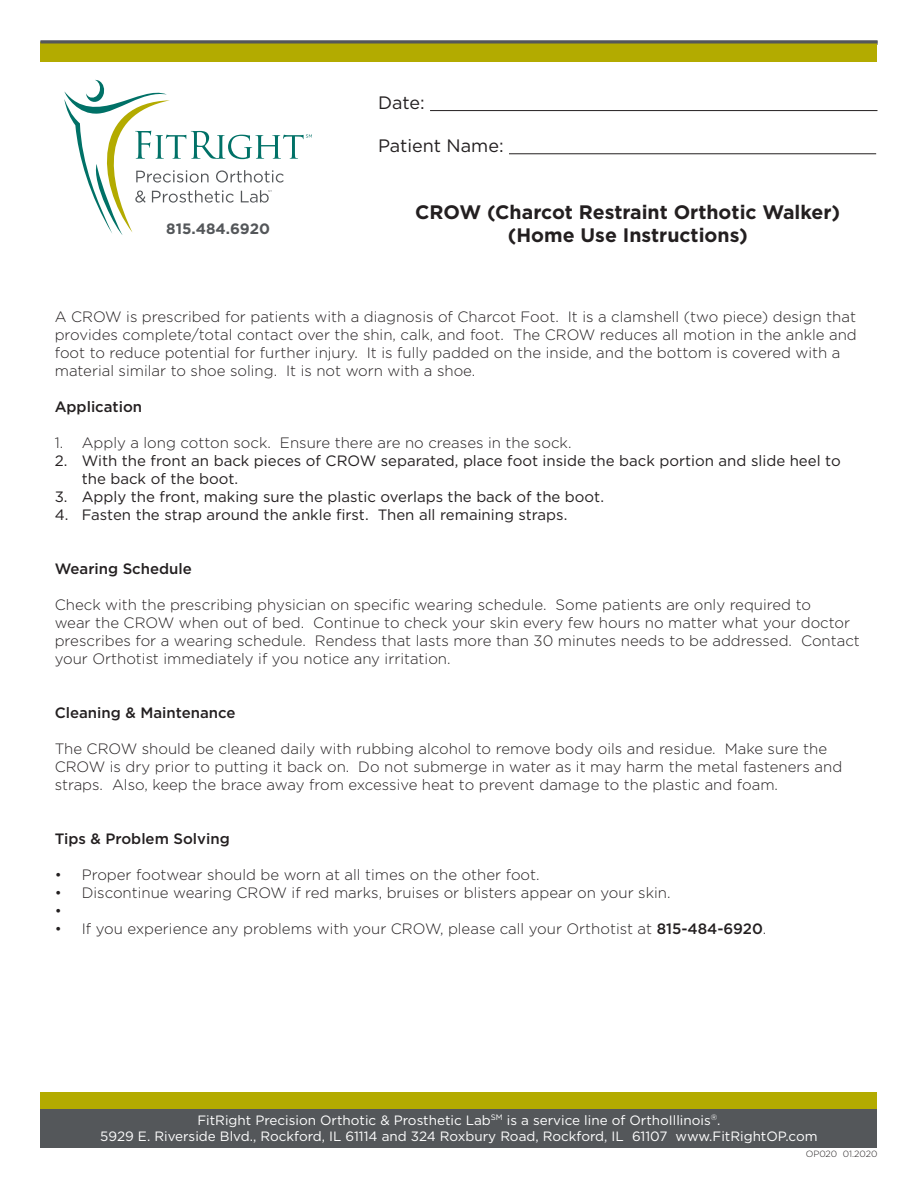
<style>
.page{position:relative;width:918px;height:1188px;background:#fff}
.page>*{position:absolute;margin:0;border:0;box-sizing:border-box;transform-origin:0 0}
.t1{font:700 19.5px "Gotham";color:#231f20}
.t2{font:18px "Gotham";color:#231f20}
.t3{font:300 15px/18px "Gotham";color:#231f20}
.t4{font:15px/18px "Gotham";color:#231f20}
.t5{font:500 15px "Gotham";color:#231f20}
.t6{font:700 15px "Gotham";color:#54575a}
.t7{font:13.5px "Gotham";color:#fff}
.t8{font:300 9px "Gotham";color:#231f20}
.s1{font-weight:500}
</style>
<div class="page">
<div style="left:40px;top:45px;width:838px;height:17px;background:#b3ab00"></div>
<div style="left:40px;top:1109px;width:838px;height:39px;background:#54575a"></div>
<div style="left:40px;top:42px;width:838px;height:17px;background:#b3ab00"></div>
<div style="left:40px;top:1093px;width:838px;height:16px;background:#b3ab00"></div>
<svg style="left:40px;top:40px;width:838px;height:4px;background:#6a6b58"></svg>
<svg style="left:64px;top:80px;width:248px;height:155px"></svg>
<hr style="left:430px;top:110px;width:447px;height:1px;background:#231f20">
<hr style="left:509px;top:153px;width:367px;height:1px;background:#231f20">
<p class="t6" style="left:166px;top:219px;width:105px">815.484.6920</p>
<p class="t2" style="left:378px;top:91px;width:48px">Date:</p>
<p class="t2" style="left:378px;top:134px;width:127px">Patient Name:</p>
<p class="t1" style="left:415px;top:199px;width:427px">CROW (Charcot Restraint Orthotic Walker)</p>
<p class="t1" style="left:508px;top:222px;width:242px">(Home Use Instructions)</p>
<p class="t3" style="left:55px;top:307px;width:804px">A CROW is prescribed for patients with a diagnosis of Charcot Foot. It is a clamshell (two piece) design that provides complete/total contact over the shin, calk, and foot. The CROW reduces all motion in the ankle and foot to reduce potential for further injury. It is fully padded on the inside, and the bottom is covered with a material similar to shoe soling. It is not worn with a shoe.</p>
<p class="t5" style="left:55px;top:396px;width:89px">Application</p>
<p class="t3" style="left:55px;top:433px;width:518px">1. Apply a long cotton sock. Ensure there are no creases in the sock.</p>
<p class="t4" style="left:82px;top:451px;width:760px;text-indent:-27px">2. With the front an back pieces of CROW separated, place foot inside the back portion and slide heel to the back of the boot.</p>
<p class="t4" style="left:55px;top:487px;width:551px">3. Apply the front, making sure the plastic overlaps the back of the boot.</p>
<p class="t4" style="left:55px;top:505px;width:514px">4. Fasten the strap around the ankle first. Then all remaining straps.</p>
<p class="t5" style="left:55px;top:558px;width:139px">Wearing Schedule</p>
<p class="t3" style="left:55px;top:595px;width:807px">Check with the prescribing physician on specific wearing schedule. Some patients are only required to<br>wear the CROW when out of bed. Continue to check your skin every few hours no matter what your doctor prescribes for a wearing schedule. Rendess that lasts more than 30 minutes needs to be addressed. Contact your Orthotist immediately if you notice any irritation.</p>
<p class="t5" style="left:55px;top:702px;width:182px">Cleaning &amp; Maintenance</p>
<p class="t3" style="left:55px;top:739px;width:789px">The CROW should be cleaned daily with rubbing alcohol to remove body oils and residue. Make sure the<br>CROW is dry prior to putting it back on. Do not submerge in water as it may harm the metal fasteners and straps. Also, keep the brace away from excessive heat to prevent damage to the plastic and foam.</p>
<p class="t5" style="left:55px;top:828px;width:177px">Tips &amp; Problem Solving</p>
<p class="t3" style="left:55px;top:865px;width:486px">• Proper footwear should be worn at all times on the other foot.</p>
<p class="t3" style="left:55px;top:883px;width:617px">• Discontinue wearing CROW if red marks, bruises or blisters appear on your skin.</p>
<p class="t3" style="left:55px;top:901px;width:9px">•</p>
<p class="t3" style="left:55px;top:919px;width:713px">• If you experience any problems with your CROW, please call your Orthotist at <span class="s1">815-484-6920</span>.</p>
<p class="t7" style="left:197px;top:1111px;width:525px">FitRight Precision Orthotic &amp; Prosthetic Lab<sup>SM</sup> is a service line of OrthoIllinois<sup>®</sup>.</p>
<p class="t7" style="left:100px;top:1128px;width:719px">5929 E. Riverside Blvd., Rockford, IL 61114 and 324 Roxbury Road, Rockford, IL 61107 www.FitRightOP.com</p>
<p class="t8" style="left:806px;top:1148px;width:73px">OP020 01.2020</p>
</div>
